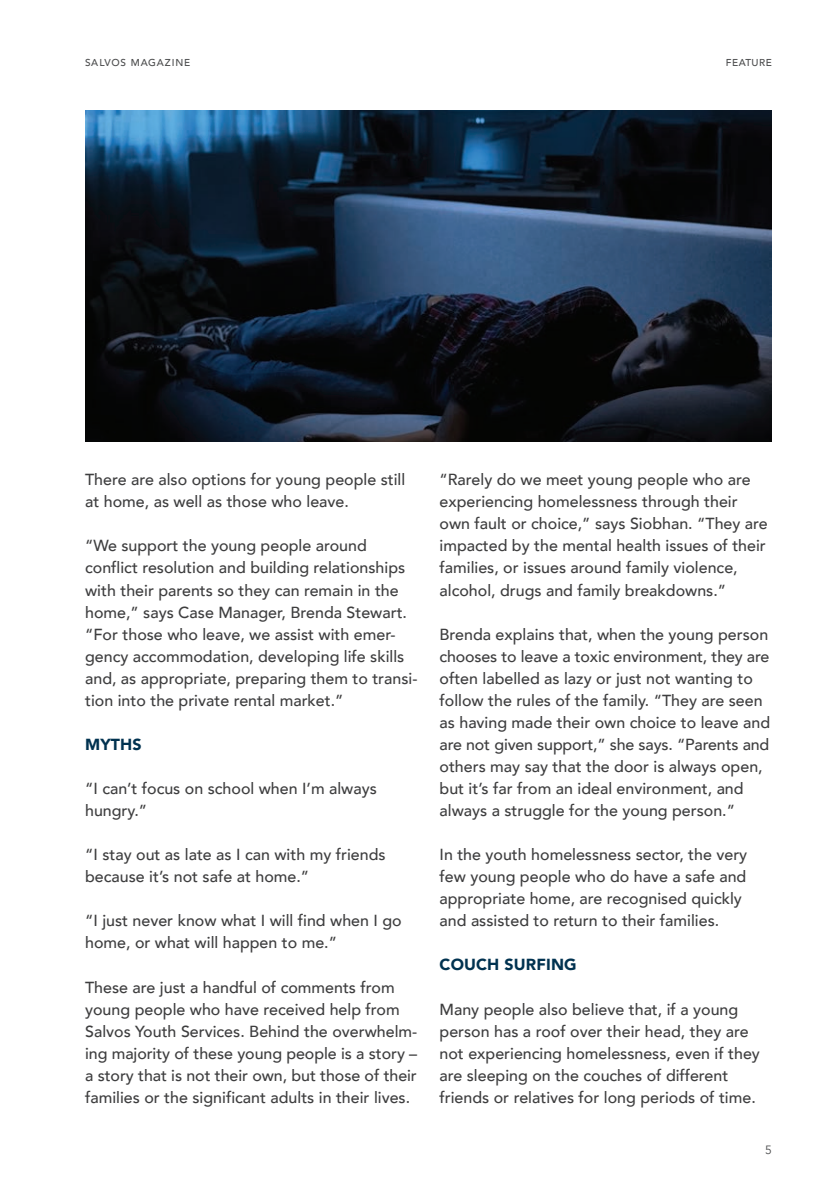
<style>
.page{position:relative;width:840px;height:1191px;background:#fff}
.page>*{position:absolute;margin:0;border:0;box-sizing:border-box;transform-origin:0 0}
.Body{font:500 16px/22px "Avenir";color:#3e3e3f}
.Intext_Subhead{font:900 16px "Avenir";letter-spacing:.01em;color:#003250}
.t1{font:12px "Avenir";color:#4b4c4d}
.Page_name_-_Right{font:500 10px "Avenir";letter-spacing:.08em;color:#4b4c4d}
.Page_name_-_Right-2{font:500 10px "Avenir";letter-spacing:.06em;color:#4b4c4d}
</style>
<div class="page">
<img style="left:85px;top:110px;width:686px;height:331px">
<p class="Page_name_-_Right" style="left:85px;top:54px;width:107px">SALVOS MAGAZINE</p>
<p class="Page_name_-_Right-2" style="left:725px;top:54px;width:47px">FEATURE</p>
<p class="Body" style="left:85px;top:468px;width:321px">There are also options for young people still at home, as well as those who leave.</p>
<p class="Body" style="left:85px;top:534px;width:333px">“We support the young people around conflict resolution and building relationships with their parents so they can remain in the home,” says Case Manager, Brenda Stewart. “For those who leave, we assist with emer&shy;gency accommodation, developing life skills and, as appropriate, preparing them to transi&shy;tion into the private rental market.”</p>
<p class="Intext_Subhead" style="left:85px;top:730px;width:58px">MYTHS</p>
<p class="Body" style="left:85px;top:776px;width:293px">“I can’t focus on school when I’m always hungry.”</p>
<p class="Body" style="left:85px;top:842px;width:302px">“I stay out as late as I can with my friends because it’s not safe at home.”</p>
<p class="Body" style="left:85px;top:909px;width:318px">“I just never know what I will find when I go home, or what will happen to me.”</p>
<p class="Body" style="left:85px;top:975px;width:333px">These are just a handful of comments from young people who have received help from Salvos Youth Services. Behind the overwhelm&shy;ing majority of these young people is a story – a story that is not their own, but those of their families or the significant adults in their lives.</p>
<p class="Body" style="left:439px;top:468px;width:329px">“Rarely do we meet young people who are experiencing homelessness through their own fault or choice,” says Siobhan. “They are impacted by the mental health issues of their families, or issues around family violence, alcohol, drugs and family breakdowns.”</p>
<p class="Body" style="left:439px;top:622px;width:332px">Brenda explains that, when the young person chooses to leave a toxic environment, they are often labelled as lazy or just not wanting to follow the rules of the family. “They are seen as having made their own choice to leave and are not given support,” she says. “Parents and others may say that the door is always open, but it’s far from an ideal environment, and always a struggle for the young person.”</p>
<p class="Body" style="left:439px;top:842px;width:309px">In the youth homelessness sector, the very few young people who do have a safe and appropriate home, are recognised quickly and assisted to return to their families.</p>
<p class="Intext_Subhead" style="left:439px;top:951px;width:139px">COUCH SURFING</p>
<p class="Body" style="left:439px;top:997px;width:322px">Many people also believe that, if a young person has a roof over their head, they are not experiencing homelessness, even if they are sleeping on the couches of different friends or relatives for long periods of time.</p>
<p class="t1" style="left:764px;top:1142px;width:8px">5</p>
</div>
